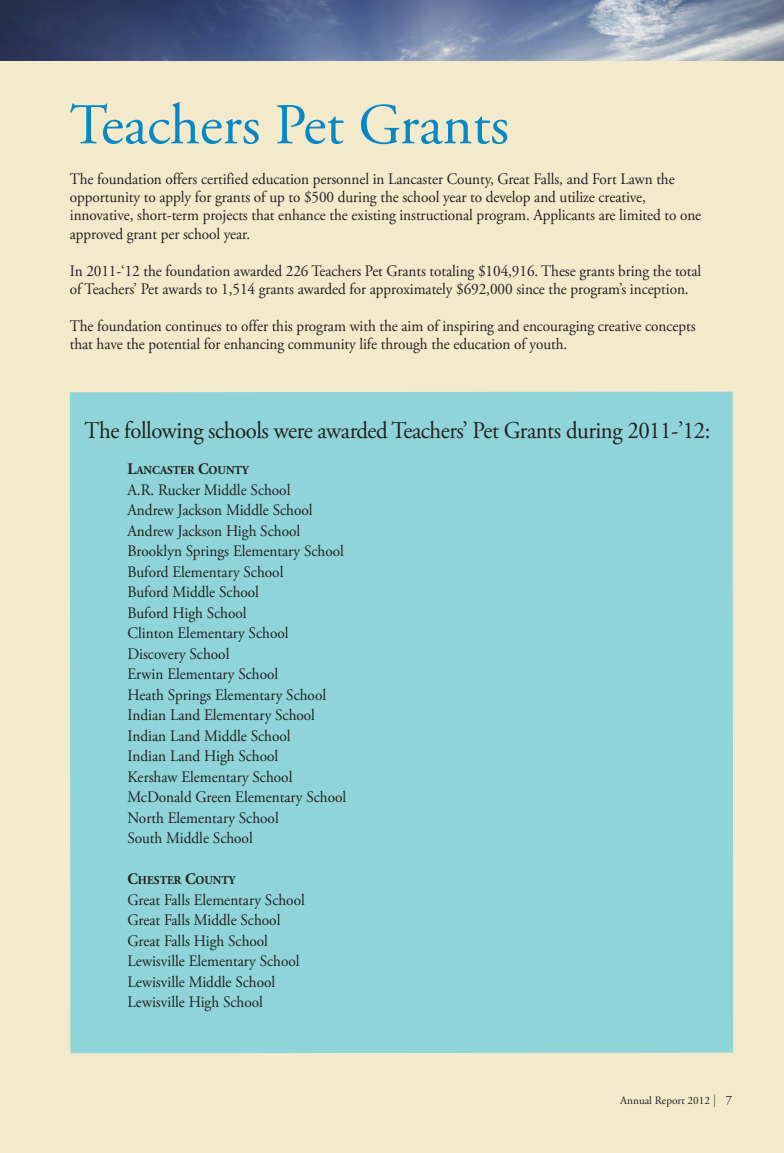
<style>
.page{position:relative;width:784px;height:1153px;background:#fff}
.page>*{position:absolute;margin:0;border:0;box-sizing:border-box;transform-origin:0 0}
.t1{font:57.6px "Adobe Garamond Pro";color:#0688c7}
.t2{font:24px "Adobe Garamond Pro";letter-spacing:-.02em;color:#231f20;scale:.95 1}
.t3{font:16px/20.5px "Adobe Garamond Pro";letter-spacing:-.005em;color:#231f20;scale:.95 1}
.t4{font:700 12px "Adobe Garamond Pro";color:#231f20;scale:.95 1}
.t5{font:11.2px "Adobe Garamond Pro";color:#231f20}
.s1{font-size:16px}
.s2{font-size:12.8px;color:#567147}
.s3{font-size:12.8px}
</style>
<div class="page">
<div style="left:0;top:0;width:783px;height:1152px;background:#f3eacb"></div>
<div style="left:70px;top:391px;width:663px;height:661px;background:#8ed4d8"></div>
<img style="left:0;top:0;width:783px;height:60px">
<h1 class="t1" style="left:70px;top:102px;width:440px">Teachers Pet Grants</h1>
<p class="t3" style="left:70px;top:171px;width:666px;line-height:18.4px">The foundation offers certified education personnel in Lancaster County, Great Falls, and Fort Lawn the opportunity to apply for grants of up to $500 during the school year to develop and utilize creative, innovative, short-term projects that enhance the existing instructional program. Applicants are limited to one approved grant per school year.</p>
<p class="t3" style="left:70px;top:263px;width:666px;line-height:18.4px">In 2011-‘12 the foundation awarded 226 Teachers Pet Grants totaling $104,916. These grants bring the total of Teachers’ Pet awards to 1,514 grants awarded for approximately $692,000 since the program’s inception.</p>
<p class="t3" style="left:70px;top:318px;width:660px;line-height:18.4px">The foundation continues to offer this program with the aim of inspiring and encouraging creative concepts that have the potential for enhancing community life through the education of youth.</p>
<h2 class="t2" style="left:84px;top:421px;width:660px">The following schools were awarded Teachers’ Pet Grants during 2011-’12:</h2>
<p class="t4" style="left:127px;top:466px;width:129px"><span class="s1">L</span>ANCASTER <span class="s1">C</span>OUNTY</p>
<p class="t3" style="left:127px;top:481px;width:232px">A.R. Rucker Middle School<br>Andrew Jackson Middle School<br>Andrew Jackson High School<br>Brooklyn Springs Elementary School<br>Buford Elementary School<br>Buford Middle School<br>Buford High School<br>Clinton Elementary School<br>Discovery School<br>Erwin Elementary School<br>Heath Springs Elementary School<br>Indian Land Elementary School<br>Indian Land Middle School<br>Indian Land High School<br>Kershaw Elementary School<br>McDonald Green Elementary School<br>North Elementary School<br>South Middle School</p>
<p class="t4" style="left:127px;top:875px;width:115px"><span class="s1">C</span>HESTER <span class="s1">C</span>OUNTY</p>
<p class="t3" style="left:127px;top:890px;width:188px">Great Falls Elementary School<br>Great Falls Middle School<br>Great Falls High School<br>Lewisville Elementary School<br>Lewisville Middle School<br>Lewisville High School</p>
<p class="t5" style="left:620px;top:1095px;width:113px">Annual Report 2012 <span class="s2">|</span> <span class="s3">7</span></p>
</div>
